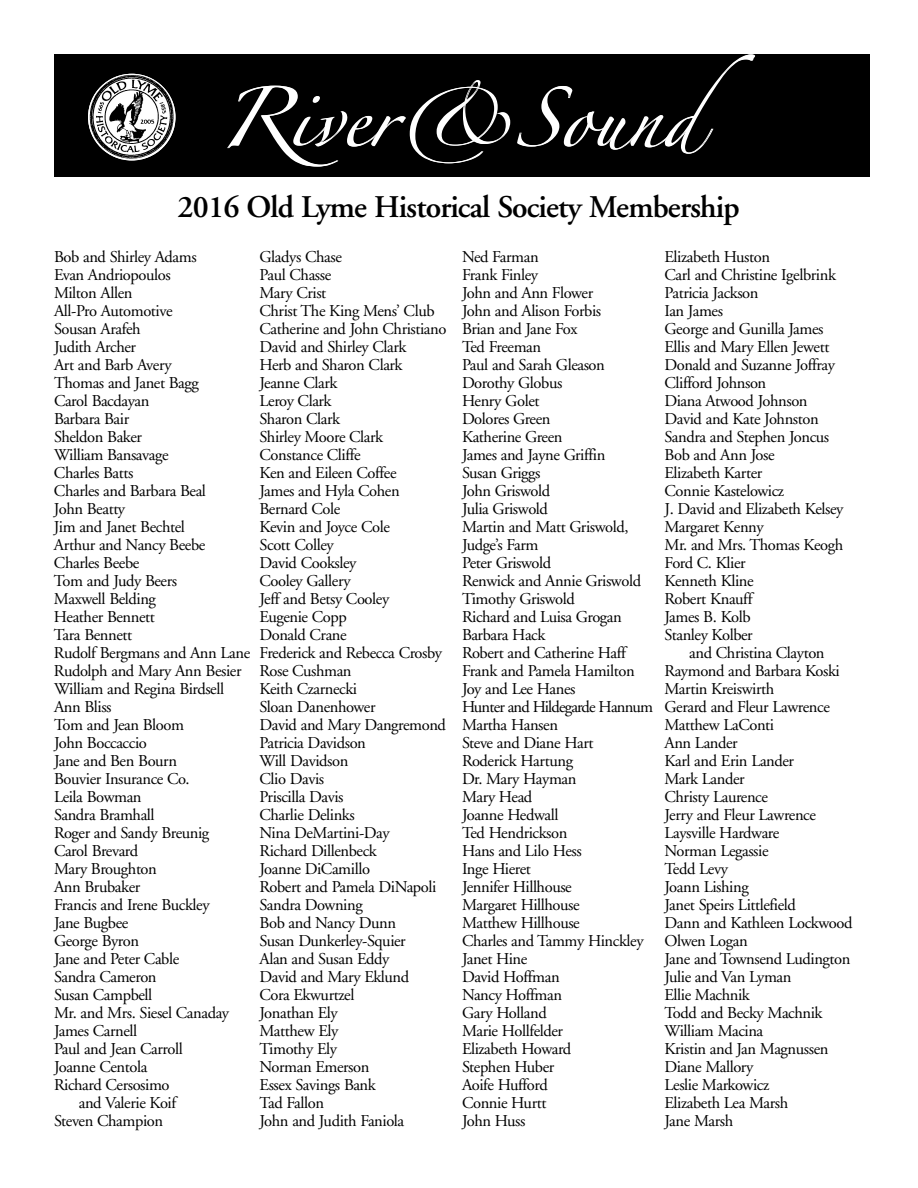
<style>
.page{position:relative;width:918px;height:1188px;background:#fff}
.page>*{position:absolute;margin:0;border:0;box-sizing:border-box;transform-origin:0 0}
.t1{font:54px "Zapfino";color:#fff}
.t2{font:600 31.5px "Adobe Garamond";letter-spacing:-.025em;color:#000}
.t3{font:16.5px/18px "Adobe Garamond";letter-spacing:-.025em;color:#000}
</style>
<div class="page">
<div style="left:54px;top:54px;width:815px;height:123px;background:#000"></div>
<img style="left:88px;top:74px;width:88px;height:86px">
<h1 class="t1" style="left:219px;top:95px;width:538px">River&amp;Sound</h1>
<h2 class="t2" style="left:178px;top:194px;width:564px">2016 Old Lyme Historical Society Membership</h2>
<p class="t3" style="left:54px;top:249px;width:144px">Bob and Shirley Adams</p>
<p class="t3" style="left:54px;top:267px;width:118px">Evan Andriopoulos</p>
<p class="t3" style="left:54px;top:285px;width:80px">Milton Allen</p>
<p class="t3" style="left:54px;top:303px;width:120px">All-Pro Automotive</p>
<p class="t3" style="left:54px;top:321px;width:88px">Sousan Arafeh</p>
<p class="t3" style="left:54px;top:339px;width:84px">Judith Archer</p>
<p class="t3" style="left:54px;top:357px;width:119px">Art and Barb Avery</p>
<p class="t3" style="left:54px;top:375px;width:146px">Thomas and Janet Bagg</p>
<p class="t3" style="left:54px;top:393px;width:97px">Carol Bacdayan</p>
<p class="t3" style="left:54px;top:411px;width:77px">Barbara Bair</p>
<p class="t3" style="left:54px;top:429px;width:90px">Sheldon Baker</p>
<p class="t3" style="left:54px;top:447px;width:116px">William Bansavage</p>
<p class="t3" style="left:54px;top:465px;width:81px">Charles Batts</p>
<p class="t3" style="left:54px;top:483px;width:154px">Charles and Barbara Beal</p>
<p class="t3" style="left:54px;top:501px;width:73px">John Beatty</p>
<p class="t3" style="left:54px;top:519px;width:132px">Jim and Janet Bechtel</p>
<p class="t3" style="left:54px;top:537px;width:153px">Arthur and Nancy Beebe</p>
<p class="t3" style="left:54px;top:555px;width:87px">Charles Beebe</p>
<p class="t3" style="left:54px;top:573px;width:125px">Tom and Judy Beers</p>
<p class="t3" style="left:54px;top:591px;width:104px">Maxwell Belding</p>
<p class="t3" style="left:54px;top:609px;width:102px">Heather Bennett</p>
<p class="t3" style="left:54px;top:627px;width:80px">Tara Bennett</p>
<p class="t3" style="left:54px;top:645px;width:198px">Rudolf Bergmans and Ann Lane</p>
<p class="t3" style="left:54px;top:663px;width:189px">Rudolph and Mary Ann Besier</p>
<p class="t3" style="left:54px;top:681px;width:172px">William and Regina Birdsell</p>
<p class="t3" style="left:54px;top:699px;width:59px">Ann Bliss</p>
<p class="t3" style="left:54px;top:717px;width:132px">Tom and Jean Bloom</p>
<p class="t3" style="left:54px;top:735px;width:94px">John Boccaccio</p>
<p class="t3" style="left:54px;top:753px;width:125px">Jane and Ben Bourn</p>
<p class="t3" style="left:54px;top:771px;width:137px">Bouvier Insurance Co.</p>
<p class="t3" style="left:54px;top:789px;width:89px">Leila Bowman</p>
<p class="t3" style="left:54px;top:807px;width:102px">Sandra Bramhall</p>
<p class="t3" style="left:54px;top:825px;width:157px">Roger and Sandy Breunig</p>
<p class="t3" style="left:54px;top:843px;width:86px">Carol Brevard</p>
<p class="t3" style="left:54px;top:861px;width:104px">Mary Broughton</p>
<p class="t3" style="left:54px;top:879px;width:88px">Ann Brubaker</p>
<p class="t3" style="left:54px;top:897px;width:157px">Francis and Irene Buckley</p>
<p class="t3" style="left:54px;top:915px;width:76px">Jane Bugbee</p>
<p class="t3" style="left:54px;top:933px;width:87px">George Byron</p>
<p class="t3" style="left:54px;top:951px;width:127px">Jane and Peter Cable</p>
<p class="t3" style="left:54px;top:969px;width:104px">Sandra Cameron</p>
<p class="t3" style="left:54px;top:987px;width:100px">Susan Campbell</p>
<p class="t3" style="left:54px;top:1005px;width:177px">Mr. and Mrs. Siesel Canaday</p>
<p class="t3" style="left:54px;top:1023px;width:85px">James Carnell</p>
<p class="t3" style="left:54px;top:1041px;width:130px">Paul and Jean Carroll</p>
<p class="t3" style="left:54px;top:1059px;width:95px">Joanne Centola</p>
<p class="t3" style="left:54px;top:1077px;width:117px">Richard Cersosimo</p>
<p class="t3" style="left:79px;top:1095px;width:99px">and Valerie Koif</p>
<p class="t3" style="left:54px;top:1113px;width:111px">Steven Champion</p>
<p class="t3" style="left:260px;top:249px;width:189px">Gladys Chase<br>Paul Chasse<br>Mary Crist<br>Christ The King Mens’ Club<br>Catherine and John Christiano<br>David and Shirley Clark<br>Herb and Sharon Clark<br>Jeanne Clark<br>Leroy Clark<br>Sharon Clark<br>Shirley Moore Clark<br>Constance Cliffe<br>Ken and Eileen Coffee<br>James and Hyla Cohen<br>Bernard Cole<br>Kevin and Joyce Cole<br>Scott Colley<br>David Cooksley<br>Cooley Gallery<br>Jeff and Betsy Cooley<br>Eugenie Copp<br>Donald Crane<br>Frederick and Rebecca Crosby<br>Rose Cushman<br>Keith Czarnecki<br>Sloan Danenhower<br>David and Mary Dangremond<br>Patricia Davidson<br>Will Davidson<br>Clio Davis<br>Priscilla Davis<br>Charlie Delinks<br>Nina DeMartini-Day<br>Richard Dillenbeck<br>Joanne DiCamillo<br>Robert and Pamela DiNapoli<br>Sandra Downing<br>Bob and Nancy Dunn<br>Susan Dunkerley-Squier<br>Alan and Susan Eddy<br>David and Mary Eklund<br>Cora Ekwurtzel<br>Jonathan Ely<br>Matthew Ely<br>Timothy Ely<br>Norman Emerson<br>Essex Savings Bank<br>Tad Fallon<br>John and Judith Faniola</p>
<p class="t3" style="left:462px;top:249px;width:193px">Ned Farman<br>Frank Finley<br>John and Ann Flower<br>John and Alison Forbis<br>Brian and Jane Fox<br>Ted Freeman<br>Paul and Sarah Gleason<br>Dorothy Globus<br>Henry Golet<br>Dolores Green<br>Katherine Green<br>James and Jayne Griffin<br>Susan Griggs<br>John Griswold<br>Julia Griswold<br>Martin and Matt Griswold,<br>Judge’s Farm<br>Peter Griswold<br>Renwick and Annie Griswold<br>Timothy Griswold<br>Richard and Luisa Grogan<br>Barbara Hack<br>Robert and Catherine Haff<br>Frank and Pamela Hamilton<br>Joy and Lee Hanes<br>Hunter and Hildegarde Hannum<br>Martha Hansen<br>Steve and Diane Hart<br>Roderick Hartung<br>Dr. Mary Hayman<br>Mary Head<br>Joanne Hedwall<br>Ted Hendrickson<br>Hans and Lilo Hess<br>Inge Hieret<br>Jennifer Hillhouse<br>Margaret Hillhouse<br>Matthew Hillhouse<br>Charles and Tammy Hinckley<br>Janet Hine<br>David Hoffman<br>Nancy Hoffman<br>Gary Holland<br>Marie Hollfelder<br>Elizabeth Howard<br>Stephen Huber<br>Aoife Hufford<br>Connie Hurtt<br>John Huss</p>
<p class="t3" style="left:665px;top:249px;width:181px">Elizabeth Huston<br>Carl and Christine Igelbrink<br>Patricia Jackson<br>Ian James<br>George and Gunilla James<br>Ellis and Mary Ellen Jewett<br>Donald and Suzanne Joffray<br>Clifford Johnson<br>Diana Atwood Johnson<br>David and Kate Johnston<br>Sandra and Stephen Joncus<br>Bob and Ann Jose<br>Elizabeth Karter<br>Connie Kastelowicz<br>J. David and Elizabeth Kelsey<br>Margaret Kenny<br>Mr. and Mrs. Thomas Keogh<br>Ford C. Klier<br>Kenneth Kline<br>Robert Knauff<br>James B. Kolb<br>Stanley Kolber</p>
<p class="t3" style="left:665px;top:645px;width:189px;text-indent:25px">and Christina Clayton<br>Raymond and Barbara Koski<br>Martin Kreiswirth<br>Gerard and Fleur Lawrence<br>Matthew LaConti<br>Ann Lander<br>Karl and Erin Lander<br>Mark Lander<br>Christy Laurence<br>Jerry and Fleur Lawrence<br>Laysville Hardware<br>Norman Legassie<br>Tedd Levy<br>Joann Lishing<br>Janet Speirs Littlefield<br>Dann and Kathleen Lockwood<br>Olwen Logan<br>Jane and Townsend Ludington<br>Julie and Van Lyman<br>Ellie Machnik<br>Todd and Becky Machnik<br>William Macina<br>Kristin and Jan Magnussen<br>Diane Mallory<br>Leslie Markowicz<br>Elizabeth Lea Marsh<br>Jane Marsh</p>
</div>
